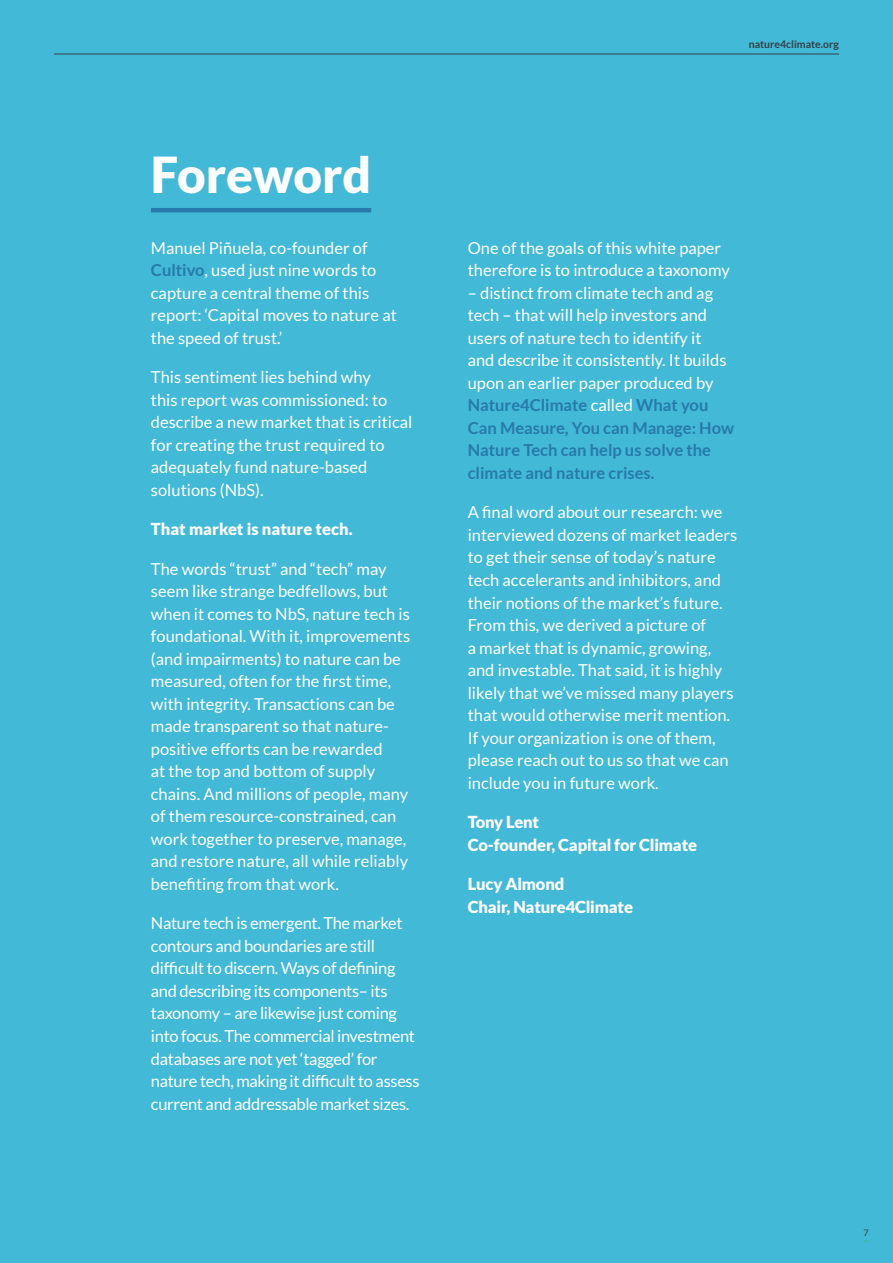
<style>
.page{position:relative;width:893px;height:1263px;background:#42b9d7}
.page>*{position:absolute;margin:0;border:0;box-sizing:border-box;transform-origin:0 0}
.H1_white{font:900 49.5px "Lato";color:#fff}
.body{font:16.5px/22.5px "Lato";color:#fff}
.body-2{font:16.5px/22.5px "Lato";letter-spacing:-.02em;color:#fff}
.body-3{font:900 16.5px/22.5px "Lato";letter-spacing:-.01em;color:#fff}
.t1{font:700 10.5px "Lato";color:#354147}
.t2{font:9px "Lato";color:#354147}
.s1{font-weight:700;color:#277aaa}
</style>
<div class="page">
<hr style="left:151px;top:208px;width:220px;height:4px;background:#277aaa">
<hr style="left:54px;top:54px;width:785px;height:1px;background:#354147">
<p class="H1_white" style="left:151px;top:146px;width:222px">Foreword</p>
<p class="body" style="left:151px;top:236px;width:247px">Manuel Piñuela, co-founder of<br><span class="s1">Cultivo</span>, used just nine words to capture a central theme of this report: ‘Capital moves to nature at the speed of trust.’</p>
<p class="body" style="left:151px;top:366px;width:263px">This sentiment lies behind why<br>this report was commissioned: to describe a new market that is critical for creating the trust required to adequately fund nature-based solutions (NbS).</p>
<p class="body-3" style="left:151px;top:518px;width:203px">That market is nature tech.</p>
<p class="body" style="left:151px;top:557px;width:261px">The words “trust” and “tech” may seem like strange bedfellows, but when it comes to NbS, nature tech is foundational. With it, improvements (and impairments) to nature can be measured, often for the first time, with integrity. Transactions can be made transparent so that nature&shy;positive efforts can be rewarded<br>at the top and bottom of supply chains. And millions of people, many of them resource-constrained, can work together to preserve, manage, and restore nature, all while reliably benefiting from that work.</p>
<p class="body-2" style="left:151px;top:912px;width:270px">Nature tech is emergent. The market contours and boundaries are still difficult to discern. Ways of defining and describing its components– its taxonomy – are likewise just coming into focus. The commercial investment databases are not yet ‘tagged’ for nature tech, making it difficult to assess current and addressable market sizes.</p>
<p class="t1" style="left:749px;top:38px;width:92px">nature4climate.org</p>
<p class="body" style="left:468px;top:237px;width:264px">One of the goals of this white paper therefore is to introduce a taxonomy</p>
<p class="body" style="left:468px;top:282px;width:268px">– distinct from climate tech and ag tech – that will help investors and users of nature tech to identify it<br>and describe it consistently. It builds upon an earlier paper produced by <span class="s1">Nature4Climate</span> called <span class="s1">What you Can Measure, You can Manage: How Nature Tech can help us solve the climate and nature crises.</span></p>
<p class="body" style="left:468px;top:501px;width:271px">A final word about our research: we interviewed dozens of market leaders to get their sense of today’s nature tech accelerants and inhibitors, and their notions of the market’s future.<br>From this, we derived a picture of<br>a market that is dynamic, growing, and investable. That said, it is highly likely that we’ve missed many players that would otherwise merit mention.<br>If your organization is one of them, please reach out to us so that we can include you in future work.</p>
<p class="body-3" style="left:468px;top:810px;width:231px">Tony Lent<br>Co-founder, Capital for Climate</p>
<p class="body-3" style="left:468px;top:872px;width:167px">Lucy Almond<br>Chair, Nature4Climate</p>
<p class="t2" style="left:863px;top:1228px;width:7px">7</p>
</div>
